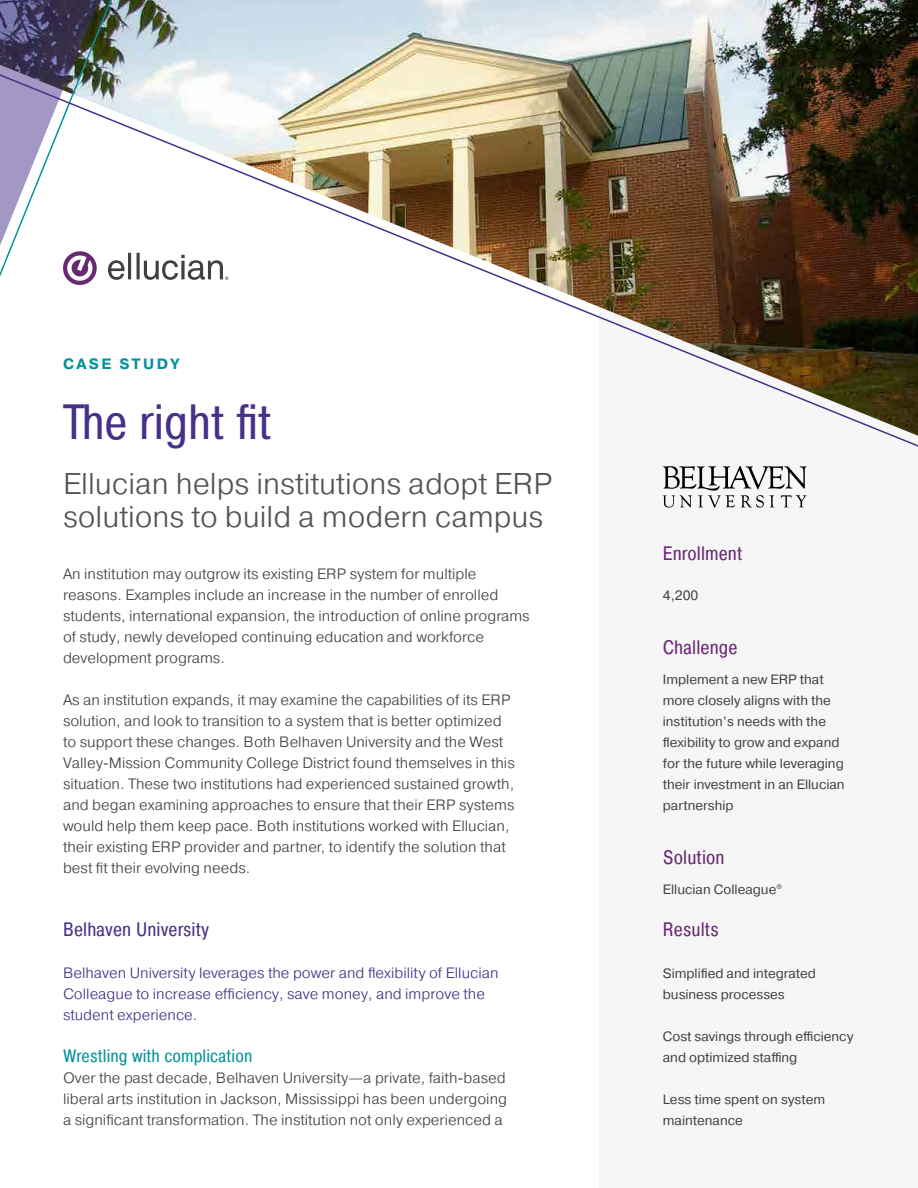
<style>
.page{position:relative;width:918px;height:1188px;background:#fff}
.page>*{position:absolute;margin:0;border:0;box-sizing:border-box;transform-origin:0 0}
.HEADLINE{font:49.5px "Pragmatica Cond";color:#473089}
.SUBHEADLINE{font:300 30px/33px "Pragmatica";color:#545355}
.SIDEBAR_TITLE{font:19.5px "Pragmatica Cond";letter-spacing:.005em;color:#682873}
.BODY_HEADLINE{font:19.5px "Pragmatica Cond";letter-spacing:.005em;color:#473089}
.SIDEBAR_BODY{font:19.5px "Pragmatica Cond";letter-spacing:.005em;color:#682873}
.SUB_BODY_HEADLINE{font:18px "Pragmatica Cond";letter-spacing:.005em;color:#05929b}
.BODY{font:300 15px/21px "Pragmatica";color:#414042}
.BODY-2{font:300 15px/21px "Pragmatica";color:#473089}
.BODY-3{font:700 15px "Pragmatica";letter-spacing:.16em;color:#05929b}
.SIDEBAR_BODY-2{font:13.5px/21px "Pragmatica";color:#414042}
</style>
<div class="page">
<div style="left:600px;top:0;width:318px;height:1188px;background:#f6f6f6"></div>
<img style="left:228px;top:0;width:690px;height:66px">
<img style="left:0;top:0;width:228px;height:66px">
<img style="left:0;top:66px;width:918px;height:381px">
<img style="left:663px;top:467px;width:143px;height:41px">
<p class="BODY-3" style="left:63px;top:354px;width:118px">CASE STUDY</p>
<p class="HEADLINE" style="left:63px;top:391px;width:210px">The right fit</p>
<p class="SUBHEADLINE" style="left:63px;top:467px;width:491px">Ellucian helps institutions adopt ERP solutions to build a modern campus</p>
<p class="BODY" style="left:63px;top:563px;width:468px">An institution may outgrow its existing ERP system for multiple reasons. Examples include an increase in the number of enrolled students, international expansion, the introduction of online programs of study, newly developed continuing education and workforce development programs.</p>
<p class="BODY" style="left:63px;top:689px;width:453px">As an institution expands, it may examine the capabilities of its ERP solution, and look to transition to a system that is better optimized to support these changes. Both Belhaven University and the West Valley-Mission Community College District found themselves in this situation. These two institutions had experienced sustained growth, and began examining approaches to ensure that their ERP systems would help them keep pace. Both institutions worked with Ellucian, their existing ERP provider and partner, to identify the solution that best fit their evolving needs.</p>
<p class="BODY_HEADLINE" style="left:63px;top:917px;width:148px">Belhaven University</p>
<p class="BODY-2" style="left:63px;top:962px;width:437px">Belhaven University leverages the power and flexibility of Ellucian<br>Colleague to increase efficiency, save money, and improve the student experience.</p>
<p class="SUB_BODY_HEADLINE" style="left:63px;top:1045px;width:191px">Wrestling with complication</p>
<p class="BODY" style="left:63px;top:1067px;width:446px;text-align:justify">Over the past decade, Belhaven University—a private, faith-based liberal arts institution in Jackson, Mississippi has been undergoing a significant transformation. The institution not only experienced a</p>
<p class="SIDEBAR_TITLE" style="left:663px;top:541px;width:81px">Enrollment</p>
<p class="SIDEBAR_BODY-2" style="left:663px;top:585px;width:37px">4,200</p>
<p class="SIDEBAR_TITLE" style="left:663px;top:635px;width:76px">Challenge</p>
<p class="SIDEBAR_BODY-2" style="left:663px;top:669px;width:183px">Implement a new ERP that more closely aligns with the institution’s needs with the flexibility to grow and expand for the future while leveraging their investment in an Ellucian partnership</p>
<p class="SIDEBAR_TITLE" style="left:663px;top:845px;width:63px">Solution</p>
<p class="SIDEBAR_BODY-2" style="left:663px;top:879px;width:121px">Ellucian Colleague<sup>®</sup></p>
<p class="SIDEBAR_BODY" style="left:663px;top:917px;width:57px">Results</p>
<p class="SIDEBAR_BODY-2" style="left:663px;top:963px;width:155px">Simplified and integrated business processes</p>
<p class="SIDEBAR_BODY-2" style="left:663px;top:1026px;width:192px">Cost savings through efficiency and optimized staffing</p>
<p class="SIDEBAR_BODY-2" style="left:663px;top:1089px;width:164px">Less time spent on system maintenance</p>
</div>
